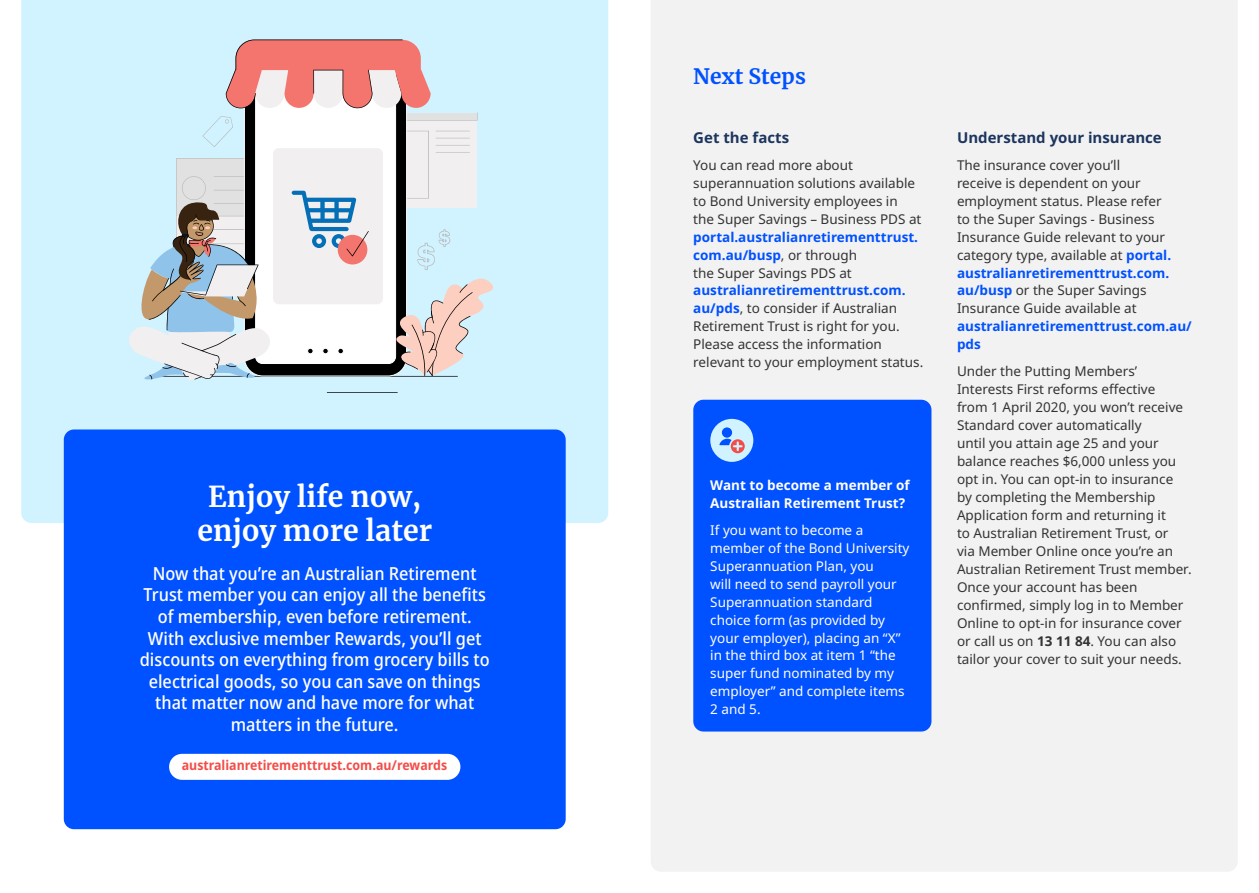
<style>
.page{position:relative;width:1259px;height:893px;background:#fff}
.page>*{position:absolute;margin:0;border:0;box-sizing:border-box;transform-origin:0 0}
.t1{font:700 28.5px/34.2px "Merriweather";color:#fff;text-align:center}
.t2{font:700 21px "Merriweather";letter-spacing:.005em;color:#0051ff}
.t3{font:500 semi-condensed 18px/21.6px "Noto Sans";color:#fff;text-align:center}
.t4{font:700 15px "Noto Sans";color:#1c355e}
.t5{font:13.5px/18px "Noto Sans";color:#333}
.t6{font:13.5px/18px "Noto Sans";color:#fff}
.t7{font:700 13.5px/18px "Noto Sans";color:#0051ff}
.t8{font:700 13.5px/18px "Noto Sans";color:#fff}
.t9{font:700 semi-condensed 13.5px "Noto Sans";color:#f24e49}
.s1{font-weight:400;color:#333}
.s2{font-weight:700;color:#0051ff}
.s3{font-weight:700}
</style>
<div class="page">
<div style="left:651px;top:0;width:586px;height:871px;background:#f2f2f2"></div>
<div style="left:21px;top:0;width:587px;height:523px;background:#d1f2ff"></div>
<div style="left:64px;top:429px;width:502px;height:400px;background:#0051ff;border-radius:10px"></div>
<svg style="left:327px;top:392px;width:71px;height:1px"></svg>
<svg style="left:124px;top:39px;width:378px;height:343px"></svg>
<div style="left:169px;top:754px;width:291px;height:26px;background:#fff;border-radius:13px"></div>
<div style="left:693px;top:400px;width:238px;height:331px;background:#0051ff;border-radius:10px"></div>
<div style="left:710px;top:419px;width:43px;height:43px;background:#d1f2ff;border-radius:50%"></div>
<svg style="left:719px;top:427px;width:26px;height:26px"></svg>
<h1 class="t1" style="left:197px;top:479px;width:236px">Enjoy life now, enjoy more later</h1>
<p class="t3" style="left:140px;top:563px;width:351px">Now that you’re an Australian Retirement Trust member you can enjoy all the benefits of membership, even before retirement.<br>With exclusive member Rewards, you’ll get discounts on everything from grocery bills to electrical goods, so you can save on things that matter now and have more for what matters in the future.</p>
<p class="t9" style="left:182px;top:756px;width:267px">australianretirementtrust.com.au/rewards</p>
<h2 class="t2" style="left:693px;top:62px;width:114px">Next Steps</h2>
<p class="t4" style="left:693px;top:127px;width:97px">Get the facts</p>
<p class="t5" style="left:693px;top:156px;width:230px">You can read more about superannuation solutions available to Bond University employees in the Super Savings – Business PDS at</p>
<p class="t7" style="left:693px;top:228px;width:226px">portal.australianretirementtrust. com.au/busp<span class="s1">, or through<br>the Super Savings PDS at</span></p>
<p class="t5" style="left:693px;top:282px;width:231px"><span class="s2">australianretirementtrust.com. au/pds</span>, to consider if Australian Retirement Trust is right for you.<br>Please access the information relevant to your employment status.</p>
<p class="t8" style="left:710px;top:476px;width:201px">Want to become a member of<br>Australian Retirement Trust?</p>
<p class="t6" style="left:710px;top:521px;width:201px">If you want to become a member of the Bond University<br>Superannuation Plan, you<br>will need to send payroll your<br>Superannuation standard choice form (as provided by your employer), placing an “X” in the third box at item 1 “the super fund nominated by my employer” and complete items<br>2 and 5.</p>
<p class="t4" style="left:957px;top:127px;width:206px">Understand your insurance</p>
<p class="t5" style="left:957px;top:156px;width:216px">The insurance cover you’ll<br>receive is dependent on your employment status. Please refer to the Super Savings - Business<br>Insurance Guide relevant to your category type, available at <span class="s2">portal. australianretirementtrust.com. au/busp</span> or the Super Savings<br>Insurance Guide available at</p>
<p class="t7" style="left:957px;top:318px;width:236px">australianretirementtrust.com.au/ pds</p>
<p class="t5" style="left:957px;top:362px;width:236px">Under the Putting Members’ Interests First reforms effective<br>from 1 April 2020, you won’t receive Standard cover automatically<br>until you attain age 25 and your balance reaches $6,000 unless you opt in. You can opt-in to insurance<br>by completing the Membership Application form and returning it<br>to Australian Retirement Trust, or<br>via Member Online once you’re an Australian Retirement Trust member.<br>Once your account has been confirmed, simply log in to Member Online to opt-in for insurance cover or call us on <span class="s3">13 11 84</span>. You can also tailor your cover to suit your needs.</p>
</div>
